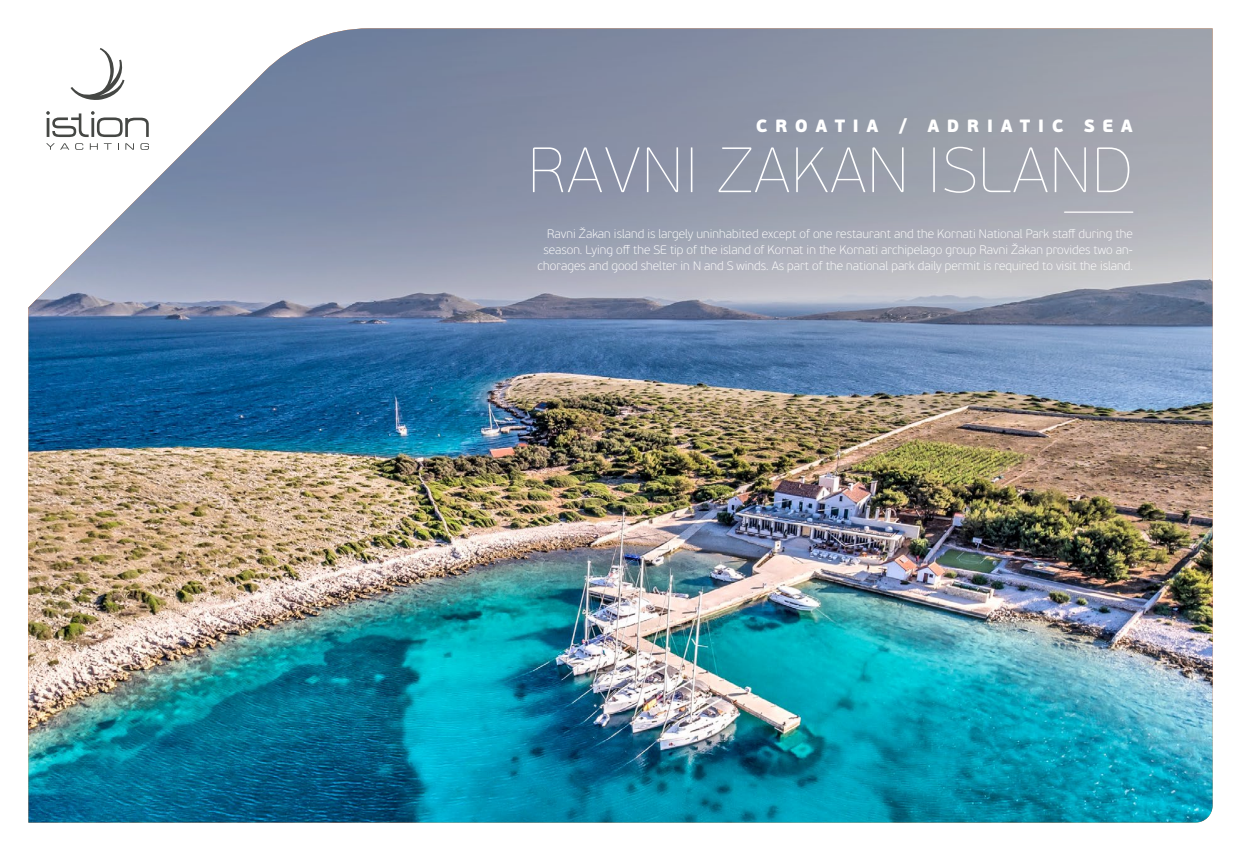
<style>
.page{position:relative;width:1241px;height:851px;background:#fff}
.page>*{position:absolute;margin:0;border:0;box-sizing:border-box;transform-origin:0 0}
.t1{font:63.75px "PF Beau Sans Pro X Thin";letter-spacing:.025em;color:#fff}
.t2{font:900 17.75px "PF Beau Sans Pro";letter-spacing:.42em;color:#fff}
.t3{font:100 12.25px/16.2px "PF Beau Sans Pro";color:#fff;text-align:right}
</style>
<div class="page">
<img style="left:28px;top:28px;width:1184px;height:794px">
<hr style="left:1064px;top:211px;width:68px;height:2px;background:#fff">
<svg style="left:70px;top:48px;width:56px;height:53px"></svg>
<svg style="left:46px;top:111px;width:103px;height:26px"></svg>
<svg style="left:46px;top:143px;width:23px;height:7px"></svg>
<svg style="left:75px;top:143px;width:8px;height:7px"></svg>
<svg style="left:90px;top:143px;width:8px;height:7px"></svg>
<svg style="left:104px;top:143px;width:8px;height:7px"></svg>
<svg style="left:125px;top:143px;width:9px;height:7px"></svg>
<svg style="left:140px;top:143px;width:9px;height:7px"></svg>
<h2 class="t2" style="left:755px;top:114px;width:378px">CROATIA / ADRIATIC SEA</h2>
<h1 class="t1" style="left:528px;top:134px;width:606px">RAVNI ZAKAN ISLAND</h1>
<p class="t3" style="left:537px;top:225px;width:596px">Ravni Žakan island is largely uninhabited except of one restaurant and the Kornati National Park staff during the season. Lying off the SE tip of the island of Kornat in the Kornati archipelago group Ravni Žakan provides two an&shy;chorages and good shelter in N and S winds. As part of the national park daily permit is required to visit the island.</p>
</div>
